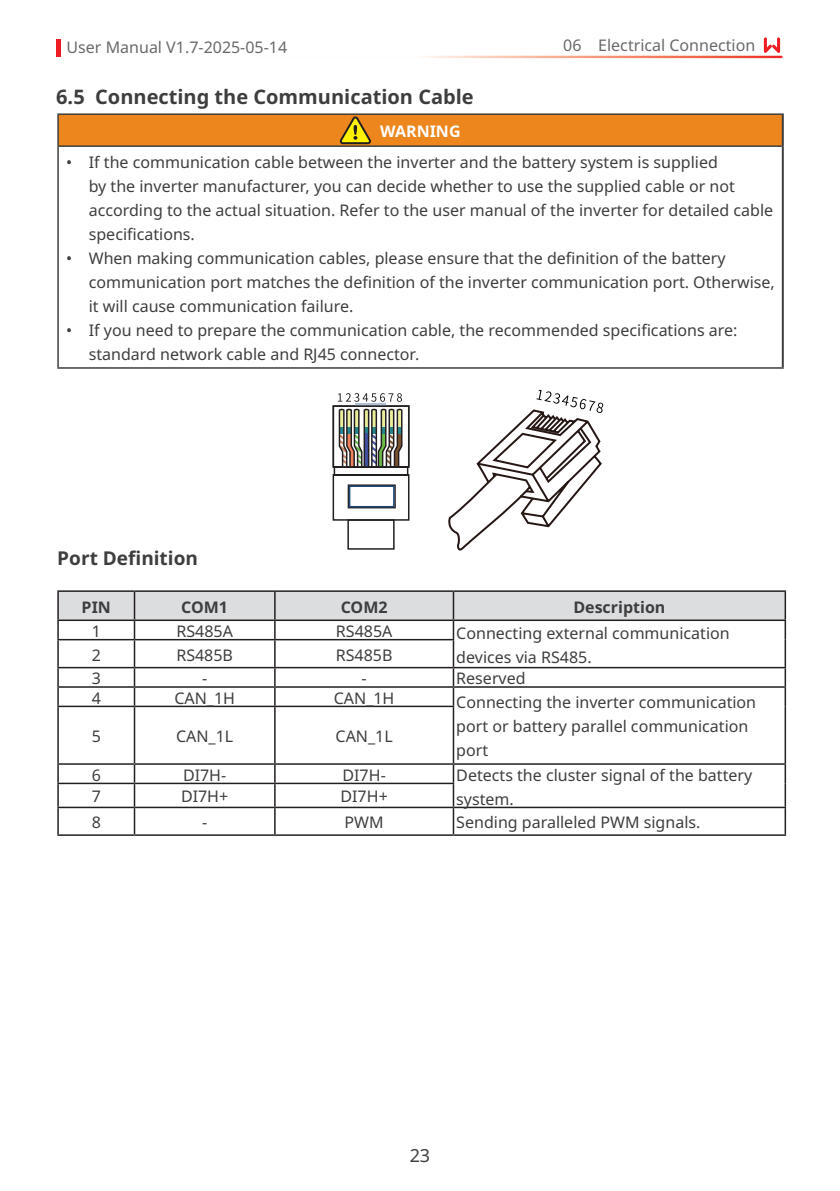
<style>
.page{position:relative;width:840px;height:1191px;background:#fff}
.page>*{position:absolute;margin:0;border:0;box-sizing:border-box;transform-origin:0 0}
.二级标题{font:700 20px "Noto Sans";color:#3e3e3f}
.节{font:700 19px "Noto Sans";color:#3e3e3f}
.t1{font:18px "Noto Sans";color:#3e3e3f}
.t2{font:16px/24px "Noto Sans";color:#3e3e3f}
.t3{font:16px "Noto Sans";color:#69696c}
.t4{font:700 16px "Noto Sans";color:#3e3e3f}
.t5{font:700 16px "Noto Sans";color:#fff}
</style>
<div class="page">
<hr style="left:57px;top:39px;width:4px;height:18px;background:#ee1d23">
<svg style="left:763px;top:37px;width:16px;height:16px"></svg>
<svg style="left:448px;top:390px;width:155px;height:161px"></svg>
<div style="left:347px;top:519px;width:47px;height:30px;border:2px solid #231f20"></div>
<svg style="left:332px;top:393px;width:78px;height:128px"></svg>
<hr style="left:57px;top:590px;width:77px;height:2px;background:#231f20">
<hr style="left:134px;top:590px;width:141px;height:2px;background:#231f20">
<hr style="left:275px;top:590px;width:178px;height:2px;background:#231f20">
<hr style="left:453px;top:590px;width:332px;height:2px;background:#231f20">
<svg style="left:57px;top:591px;width:728px;height:115px"></svg>
<hr style="left:57px;top:705px;width:77px;height:2px;background:#231f20">
<hr style="left:57px;top:707px;width:2px;height:56px;background:#231f20">
<hr style="left:134px;top:705px;width:141px;height:2px;background:#231f20">
<hr style="left:134px;top:707px;width:1px;height:56px;background:#231f20">
<hr style="left:275px;top:705px;width:179px;height:2px;background:#231f20">
<hr style="left:274px;top:707px;width:1px;height:56px;background:#231f20">
<hr style="left:452px;top:707px;width:2px;height:56px;background:#231f20">
<hr style="left:784px;top:706px;width:1px;height:57px;background:#231f20">
<hr style="left:57px;top:763px;width:77px;height:2px;background:#231f20">
<svg style="left:57px;top:765px;width:2px;height:17px"></svg>
<hr style="left:134px;top:763px;width:141px;height:2px;background:#231f20">
<hr style="left:275px;top:763px;width:178px;height:2px;background:#231f20">
<hr style="left:453px;top:763px;width:332px;height:2px;background:#231f20">
<svg style="left:452px;top:765px;width:2px;height:17px"></svg>
<hr style="left:57px;top:782px;width:77px;height:2px;background:#231f20">
<hr style="left:57px;top:784px;width:2px;height:22px;background:#231f20">
<hr style="left:134px;top:782px;width:141px;height:2px;background:#231f20">
<hr style="left:275px;top:782px;width:179px;height:2px;background:#231f20">
<hr style="left:452px;top:784px;width:2px;height:22px;background:#231f20">
<hr style="left:57px;top:806px;width:77px;height:2px;background:#231f20">
<hr style="left:57px;top:808px;width:2px;height:26px;background:#231f20">
<hr style="left:134px;top:806px;width:141px;height:2px;background:#231f20">
<svg style="left:134px;top:765px;width:1px;height:69px"></svg>
<hr style="left:275px;top:806px;width:178px;height:2px;background:#231f20">
<svg style="left:274px;top:765px;width:1px;height:69px"></svg>
<hr style="left:453px;top:806px;width:332px;height:2px;background:#231f20">
<hr style="left:452px;top:808px;width:2px;height:26px;background:#231f20">
<svg style="left:784px;top:765px;width:1px;height:69px"></svg>
<hr style="left:57px;top:834px;width:77px;height:2px;background:#231f20">
<hr style="left:134px;top:834px;width:141px;height:2px;background:#231f20">
<hr style="left:275px;top:834px;width:178px;height:2px;background:#231f20">
<hr style="left:453px;top:834px;width:332px;height:2px;background:#231f20">
<div style="left:58px;top:114px;width:724px;height:32px;background:#ed861d"></div>
<hr style="left:57px;top:113px;width:726px;height:2px;background:#3e3e3f">
<hr style="left:57px;top:115px;width:2px;height:30px;background:#3e3e3f">
<hr style="left:57px;top:145px;width:724px;height:2px;background:#3e3e3f">
<hr style="left:57px;top:147px;width:2px;height:220px;background:#3e3e3f">
<hr style="left:57px;top:367px;width:726px;height:2px;background:#3e3e3f">
<hr style="left:781px;top:115px;width:2px;height:31px;background:#3e3e3f">
<hr style="left:781px;top:146px;width:2px;height:221px;background:#3e3e3f">
<svg style="left:339px;top:116px;width:32px;height:29px"></svg>
<p class="t3" style="left:66px;top:36px;width:222px">User Manual V1.7-2025-05-14</p>
<p class="t3" style="left:563px;top:34px;width:193px">06 Electrical Connection</p>
<p class="二级标题" style="left:56px;top:82px;width:419px">6.5 Connecting the Communication Cable</p>
<p class="t5" style="left:380px;top:120px;width:82px">WARNING</p>
<p class="t2" style="left:89px;top:150px;width:685px;text-indent:-23px">• If the communication cable between the inverter and the battery system is supplied<br>by the inverter manufacturer, you can decide whether to use the supplied cable or not according to the actual situation. Refer to the user manual of the inverter for detailed cable specifications.</p>
<p class="t2" style="left:89px;top:246px;width:687px;text-indent:-23px">• When making communication cables, please ensure that the definition of the battery communication port matches the definition of the inverter communication port. Otherwise, it will cause communication failure.</p>
<p class="t2" style="left:89px;top:318px;width:650px;text-indent:-23px">• If you need to prepare the communication cable, the recommended specifications are: standard network cable and RJ45 connector.</p>
<p class="节" style="left:57px;top:544px;width:142px">Port Definition</p>
<p class="t4" style="left:82px;top:595px;width:31px">PIN</p>
<p class="t4" style="left:181px;top:595px;width:48px">COM1</p>
<p class="t4" style="left:340px;top:595px;width:48px">COM2</p>
<p class="t4" style="left:573px;top:595px;width:93px">Description</p>
<p class="t2" style="left:92px;top:619px;width:11px">1</p>
<p class="t2" style="left:176px;top:619px;width:58px">RS485A</p>
<p class="t2" style="left:336px;top:619px;width:58px">RS485A</p>
<p class="t2" style="left:456px;top:621px;width:275px">Connecting external communication</p>
<p class="t2" style="left:92px;top:643px;width:11px">2</p>
<p class="t2" style="left:176px;top:643px;width:58px">RS485B</p>
<p class="t2" style="left:335px;top:643px;width:58px">RS485B</p>
<p class="t2" style="left:456px;top:645px;width:137px">devices via RS485.</p>
<p class="t2" style="left:92px;top:666px;width:11px">3</p>
<p class="t2" style="left:202px;top:666px;width:7px">-</p>
<p class="t2" style="left:361px;top:666px;width:7px">-</p>
<p class="t2" style="left:456px;top:666px;width:71px">Reserved</p>
<p class="t2" style="left:92px;top:686px;width:11px">4</p>
<p class="t2" style="left:174px;top:686px;width:62px">CAN_1H</p>
<p class="t2" style="left:333px;top:686px;width:62px">CAN_1H</p>
<p class="t2" style="left:456px;top:691px;width:301px">Connecting the inverter communication port or battery parallel communication port</p>
<p class="t2" style="left:92px;top:724px;width:11px">5</p>
<p class="t2" style="left:176px;top:724px;width:59px">CAN_1L</p>
<p class="t2" style="left:335px;top:724px;width:59px">CAN_1L</p>
<p class="t2" style="left:92px;top:763px;width:11px">6</p>
<p class="t2" style="left:183px;top:763px;width:45px">DI7H-</p>
<p class="t2" style="left:342px;top:763px;width:45px">DI7H-</p>
<p class="t2" style="left:456px;top:763px;width:297px">Detects the cluster signal of the battery</p>
<p class="t2" style="left:92px;top:785px;width:11px">7</p>
<p class="t2" style="left:181px;top:785px;width:49px">DI7H+</p>
<p class="t2" style="left:340px;top:785px;width:49px">DI7H+</p>
<p class="t2" style="left:456px;top:787px;width:59px">system.</p>
<p class="t2" style="left:92px;top:810px;width:11px">8</p>
<p class="t2" style="left:202px;top:810px;width:7px">-</p>
<p class="t2" style="left:344px;top:810px;width:41px">PWM</p>
<p class="t2" style="left:456px;top:810px;width:245px">Sending paralleled PWM signals.</p>
<p class="t1" style="left:409px;top:1143px;width:22px">23</p>
</div>
